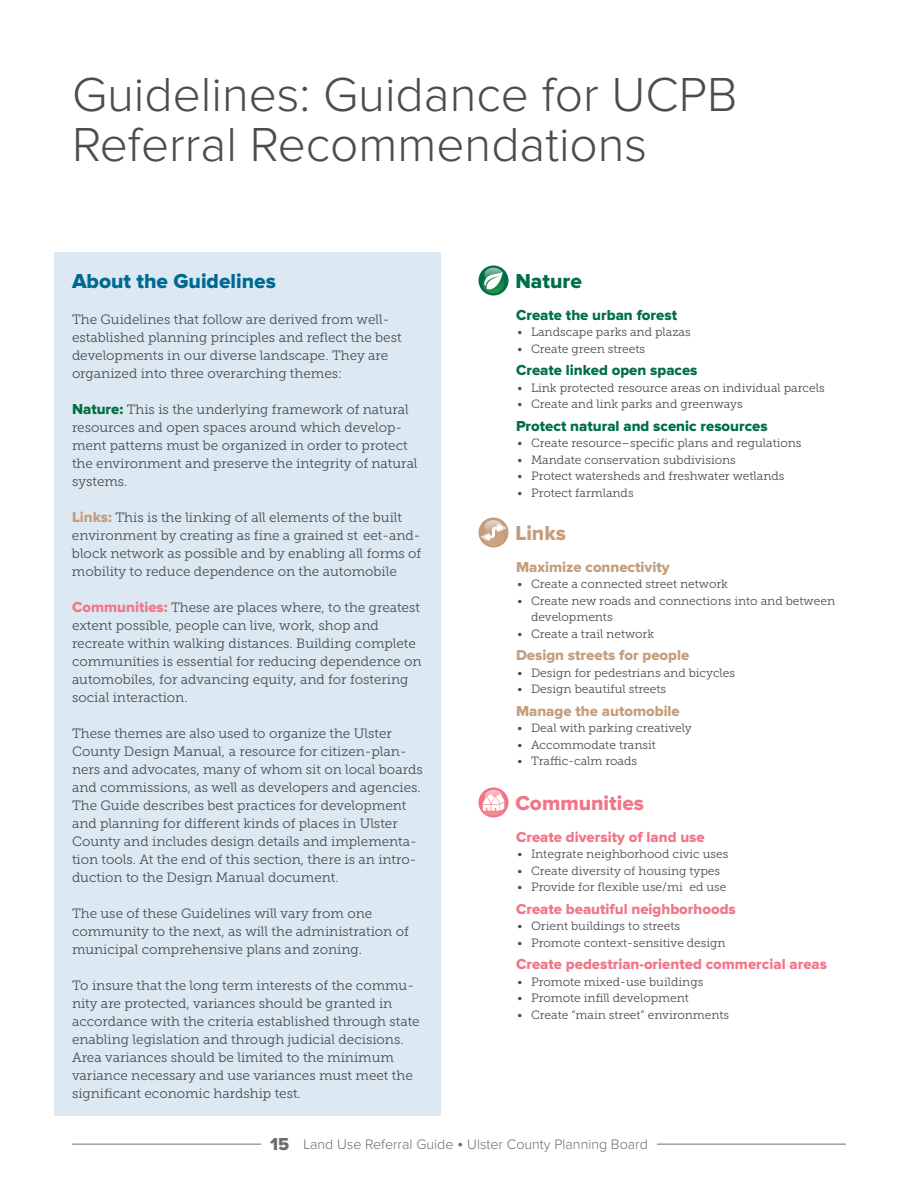
<style>
.page{position:relative;width:918px;height:1188px;background:#fff}
.page>*{position:absolute;margin:0;border:0;box-sizing:border-box;transform-origin:0 0}
.H1_Section{font:300 49.5px/49.5px "Proxima Nova";color:#4b4c4d}
.t1{font:21px "Proxima Nova Extrabld";color:#006992}
.t2{font:21px "Proxima Nova Extrabld";color:#f27588}
.t3{font:21px "Proxima Nova Extrabld";color:#016f45}
.t4{font:21px "Proxima Nova Extrabld";color:#c59d7c}
.Detail_Subhead{font:15px "Proxima Nova Extrabld";color:#f27588}
.Detail_Subhead-2{font:15px "Proxima Nova Extrabld";color:#016f45}
.Detail_Subhead-3{font:15px "Proxima Nova Extrabld";color:#c59d7c}
.t5{font:300 14.25px "Proxima Nova";color:#6c6d70}
.BODY{font:13.5px/18px "Museo Slab 300";color:#4b4c4d}
.t6{font:12px/16.5px "Museo Slab 300";color:#4b4c4d}
.s1{font-family:"Proxima Nova Extrabld";font-size:15px;color:#016f45}
.s2{font-family:"Proxima Nova Extrabld";font-size:15px;color:#c59d7c}
.s3{font-family:"Proxima Nova Extrabld";font-size:15px;color:#f27588}
.s4{font-family:"Proxima Nova Extrabld";font-weight:400;font-size:18px}
.s5{font-size:18px}
</style>
<div class="page">
<hr style="left:72px;top:1144px;width:774px;height:1px;background:#6c6d70">
<hr style="left:261px;top:1142px;width:396px;height:4px;background:#fff">
<div style="left:54px;top:252px;width:387px;height:864px;background:#dce9f2"></div>
<svg style="left:478px;top:265px;width:31px;height:31px"></svg>
<svg style="left:478px;top:266px;width:30px;height:30px"></svg>
<svg style="left:478px;top:517px;width:31px;height:31px"></svg>
<svg style="left:478px;top:518px;width:30px;height:30px"></svg>
<svg style="left:478px;top:787px;width:31px;height:31px"></svg>
<svg style="left:479px;top:788px;width:30px;height:30px"></svg>
<p class="H1_Section" style="left:72px;top:71px;width:667px">Guidelines: Guidance for UCPB<br>Referral Recommendations</p>
<h2 class="t1" style="left:72px;top:269px;width:205px">About the Guidelines</h2>
<p class="BODY" style="left:72px;top:310px;width:331px">The Guidelines that follow are derived from well&shy;established planning principles and reflect the best developments in our diverse landscape. They are organized into three overarching themes:</p>
<p class="BODY" style="left:72px;top:400px;width:347px"><span class="s1">Nature:</span> This is the underlying framework of natural resources and open spaces around which develop&shy;ment patterns must be organized in order to protect the environment and preserve the integrity of natural systems.</p>
<p class="BODY" style="left:72px;top:508px;width:351px"><span class="s2">Links:</span> This is the linking of all elements of the built environment by creating as fine a grained st eet-and&shy;block network as possible and by enabling all forms of mobility to reduce dependence on the automobile</p>
<p class="BODY" style="left:72px;top:598px;width:351px"><span class="s3">Communities:</span> These are places where, to the greatest extent possible, people can live, work, shop and recreate within walking distances. Building complete communities is essential for reducing dependence on automobiles, for advancing equity, and for fostering social interaction.</p>
<p class="BODY" style="left:72px;top:724px;width:352px">These themes are also used to organize the Ulster County Design Manual, a resource for citizen-plan&shy;ners and advocates, many of whom sit on local boards and commissions, as well as developers and agencies.<br>The Guide describes best practices for development and planning for different kinds of places in Ulster County and includes design details and implementa&shy;tion tools. At the end of this section, there is an intro&shy;duction to the Design Manual document.</p>
<p class="BODY" style="left:72px;top:904px;width:338px">The use of these Guidelines will vary from one community to the next, as will the administration of municipal comprehensive plans and zoning.</p>
<p class="BODY" style="left:72px;top:976px;width:349px">To insure that the long term interests of the commu&shy;nity are protected, variances should be granted in accordance with the criteria established through state enabling legislation and through judicial decisions.<br>Area variances should be limited to the minimum variance necessary and use variances must meet the significant economic hardship test.</p>
<h2 class="t3" style="left:515px;top:269px;width:68px">Nature</h2>
<p class="Detail_Subhead-2" style="left:516px;top:306px;width:163px">Create the urban forest</p>
<p class="t6" style="left:518px;top:324px;width:175px">• Landscape parks and plazas</p>
<p class="t6" style="left:518px;top:340px;width:129px">• Create green streets</p>
<p class="Detail_Subhead-2" style="left:516px;top:361px;width:183px">Create linked open spaces</p>
<p class="t6" style="left:518px;top:379px;width:309px">• Link protected resource areas on individual parcels</p>
<p class="t6" style="left:518px;top:396px;width:227px">• Create and link parks and greenways</p>
<p class="Detail_Subhead-2" style="left:516px;top:417px;width:253px">Protect natural and scenic resources</p>
<p class="t6" style="left:518px;top:435px;width:286px">• Create resource–specific plans and regulations</p>
<p class="t6" style="left:518px;top:451px;width:220px">• Mandate conservation subdivisions</p>
<p class="t6" style="left:518px;top:468px;width:269px">• Protect watersheds and freshwater wetlands</p>
<p class="t6" style="left:518px;top:484px;width:118px">• Protect farmlands</p>
<h2 class="t4" style="left:515px;top:521px;width:52px">Links</h2>
<p class="Detail_Subhead-3" style="left:516px;top:558px;width:155px">Maximize connectivity</p>
<p class="t6" style="left:518px;top:576px;width:212px">• Create a connected street network</p>
<p class="t6" style="left:531px;top:592px;width:306px;text-indent:-14px">• Create new roads and connections into and between developments</p>
<p class="t6" style="left:518px;top:625px;width:138px">• Create a trail network</p>
<p class="Detail_Subhead-3" style="left:516px;top:646px;width:175px">Design streets for people</p>
<p class="t6" style="left:518px;top:664px;width:219px">• Design for pedestrians and bicycles</p>
<p class="t6" style="left:518px;top:681px;width:150px">• Design beautiful streets</p>
<p class="Detail_Subhead-3" style="left:516px;top:702px;width:165px">Manage the automobile</p>
<p class="t6" style="left:518px;top:720px;width:176px">• Deal with parking creatively</p>
<p class="t6" style="left:518px;top:736px;width:140px">• Accommodate transit</p>
<p class="t6" style="left:518px;top:753px;width:121px">• Traffic-calm roads</p>
<h2 class="t2" style="left:515px;top:791px;width:130px">Communities</h2>
<p class="Detail_Subhead" style="left:516px;top:828px;width:190px">Create diversity of land use</p>
<p class="t6" style="left:518px;top:846px;width:213px">• Integrate neighborhood civic uses</p>
<p class="t6" style="left:518px;top:862px;width:204px">• Create diversity of housing types</p>
<p class="t6" style="left:518px;top:879px;width:211px">• Provide for flexible use/mi ed use</p>
<p class="Detail_Subhead" style="left:516px;top:900px;width:221px">Create beautiful neighborhoods</p>
<p class="t6" style="left:518px;top:918px;width:164px">• Orient buildings to streets</p>
<p class="t6" style="left:518px;top:934px;width:210px">• Promote context-sensitive design</p>
<p class="Detail_Subhead" style="left:516px;top:955px;width:313px">Create pedestrian-oriented commercial areas</p>
<p class="t6" style="left:518px;top:973px;width:187px">• Promote mixed-use buildings</p>
<p class="t6" style="left:518px;top:990px;width:173px">• Promote infill development</p>
<p class="t6" style="left:518px;top:1006px;width:213px">• Create “main street” environments</p>
<p class="t5" style="left:270px;top:1136px;width:379px"><span class="s4">15</span> Land Use Referral Guide <span class="s5">•</span> Ulster County Planning Board</p>
</div>
